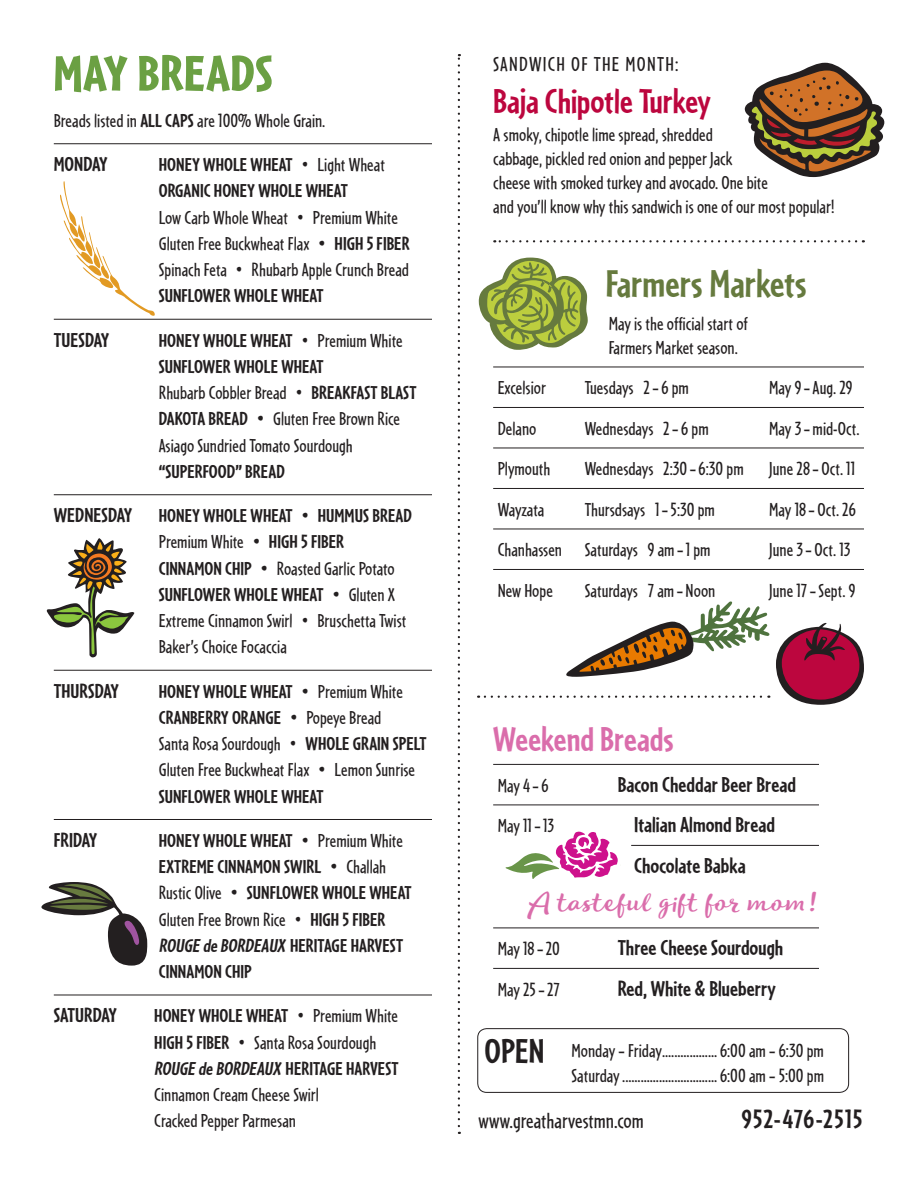
<style>
.page{position:relative;width:918px;height:1188px;background:#fff}
.page>*{position:absolute;margin:0;border:0;box-sizing:border-box;transform-origin:0 0}
.t1{font:900 52.5px "Cafeteria";letter-spacing:.015em;color:#6ba043}
.Headline__27_28{font:700 40.5px "Cafeteria";color:#667a3e}
.Headline__27_28-2{font:700 36px "Cafeteria";color:#bc063e}
.Headline__27_28-3{font:700 36px "Cafeteria";color:#da6dab}
.Body_13_16_Caf{font:italic 27px "Lifehack";color:#da6dab}
.t2{font:700 27px "Cafeteria";letter-spacing:.05em;color:#231f20}
.Body_13_16_Caf-2{font:700 22.5px "Cafeteria";color:#231f20}
.t3{font:22.5px "Cafeteria";color:#231f20}
.t4{font:700 21px "Cafeteria";color:#231f20}
.deck{font:21px "Cafeteria";letter-spacing:.06em;color:#231f20}
.Body_13_16_Caf-3{font:19.5px/26.2px "Cafeteria";color:#231f20}
.t5{font:700 19.5px/26.2px "Cafeteria";color:#231f20}
.Headline__27_28-4{font:19.5px "Cafeteria";color:#231f20}
.s1{font-weight:700}
.s2{font-weight:400}
.s3{font-style:italic}
.s4{font-weight:700;font-style:italic}
.s5{font-weight:700;font-size:36px}
</style>
<div class="page">
<svg style="left:458px;top:54px;width:2px;height:1072px"></svg>
<hr style="left:493px;top:764px;width:326px;height:1px;background:#231f20">
<hr style="left:493px;top:805px;width:326px;height:1px;background:#231f20">
<hr style="left:631px;top:845px;width:188px;height:1px;background:#231f20">
<hr style="left:493px;top:928px;width:326px;height:1px;background:#231f20">
<hr style="left:493px;top:968px;width:326px;height:1px;background:#231f20">
<div style="left:477px;top:1028px;width:372px;height:65px;border:1px solid #231f20;border-radius:9px"></div>
<hr style="left:54px;top:143px;width:378px;height:1px;background:#231f20">
<hr style="left:54px;top:319px;width:378px;height:1px;background:#231f20">
<hr style="left:54px;top:494px;width:378px;height:1px;background:#231f20">
<hr style="left:54px;top:670px;width:378px;height:1px;background:#231f20">
<hr style="left:54px;top:819px;width:378px;height:1px;background:#231f20">
<hr style="left:54px;top:995px;width:378px;height:1px;background:#231f20">
<svg style="left:485px;top:696px;width:284px;height:2px"></svg>
<svg style="left:494px;top:240px;width:362px;height:2px"></svg>
<hr style="left:493px;top:367px;width:371px;height:1px;background:#231f20">
<hr style="left:493px;top:407px;width:371px;height:1px;background:#231f20">
<hr style="left:493px;top:448px;width:371px;height:1px;background:#231f20">
<hr style="left:493px;top:488px;width:371px;height:1px;background:#231f20">
<hr style="left:493px;top:529px;width:371px;height:1px;background:#231f20">
<hr style="left:493px;top:569px;width:371px;height:1px;background:#231f20">
<svg style="left:47px;top:538px;width:87px;height:119px"></svg>
<svg style="left:60px;top:181px;width:95px;height:135px"></svg>
<svg style="left:505px;top:832px;width:113px;height:47px"></svg>
<svg style="left:745px;top:63px;width:139px;height:114px"></svg>
<svg style="left:479px;top:258px;width:109px;height:92px"></svg>
<svg style="left:566px;top:601px;width:203px;height:76px"></svg>
<svg style="left:776px;top:623px;width:88px;height:82px"></svg>
<svg style="left:41px;top:882px;width:106px;height:84px"></svg>
<p class="t1" style="left:54px;top:43px;width:221px">MAY BREADS</p>
<p class="Body_13_16_Caf-3" style="left:54px;top:107px;width:273px">Breads listed in <span class="s1">ALL CAPS</span> are 100% Whole Grain.</p>
<p class="t4" style="left:54px;top:152px;width:55px">MONDAY</p>
<p class="Body_13_16_Caf-3" style="left:159px;top:151px;width:252px"><span class="s1">HONEY WHOLE WHEAT</span> • Light Wheat<br><span class="s1">ORGANIC HONEY WHOLE WHEAT<br></span>Low Carb Whole Wheat • Premium White<br>Gluten Free Buckwheat Flax <span class="s1">• HIGH 5 FIBER<br></span>Spinach Feta • Rhubarb Apple Crunch Bread<br><span class="s1">SUNFLOWER WHOLE WHEAT</span></p>
<p class="t4" style="left:54px;top:328px;width:57px">TUESDAY</p>
<p class="Body_13_16_Caf-3" style="left:159px;top:327px;width:259px"><span class="s1">HONEY WHOLE WHEAT</span> • Premium White<br><span class="s1">SUNFLOWER WHOLE WHEAT<br></span>Rhubarb Cobbler Bread • <span class="s1">BREAKFAST BLAST<br>DAKOTA BREAD •</span> Gluten Free Brown Rice<br>Asiago Sundried Tomato Sourdough <span class="s1">“SUPERFOOD” BREAD</span></p>
<p class="t4" style="left:54px;top:503px;width:80px">WEDNESDAY</p>
<p class="Body_13_16_Caf-3" style="left:159px;top:502px;width:255px"><span class="s1">HONEY WHOLE WHEAT • HUMMUS BREAD<br></span>Premium White <span class="s1">• HIGH 5 FIBER<br>CINNAMON CHIP •</span> Roasted Garlic Potato<br><span class="s1">SUNFLOWER WHOLE WHEAT •</span> Gluten X<br>Extreme Cinnamon Swirl • Bruschetta Twist<br>Baker’s Choice Focaccia</p>
<p class="t4" style="left:54px;top:679px;width:67px">THURSDAY</p>
<p class="Body_13_16_Caf-3" style="left:159px;top:678px;width:269px"><span class="s1">HONEY WHOLE WHEAT •</span> Premium White <span class="s1">CRANBERRY ORANGE •</span> Popeye Bread<br>Santa Rosa Sourdough • <span class="s1">WHOLE GRAIN SPELT </span>Gluten Free Buckwheat Flax <span class="s1">•</span> Lemon Sunrise <span class="s1">SUNFLOWER WHOLE WHEAT</span></p>
<p class="t4" style="left:54px;top:828px;width:45px">FRIDAY</p>
<p class="t5" style="left:159px;top:827px;width:254px">HONEY WHOLE WHEAT • <span class="s2">Premium White<br></span>EXTREME CINNAMON SWIRL • <span class="s2">Challah<br>Rustic Olive</span> • SUNFLOWER WHOLE WHEAT<br><span class="s2">Gluten Free Brown Rice •</span> HIGH 5 FIBER<br><span class="s3">ROUGE de BORDEAUX</span>HERITAGE HARVEST<br>CINNAMON CHIP</p>
<p class="t4" style="left:54px;top:1004px;width:65px">SATURDAY</p>
<p class="Body_13_16_Caf-3" style="left:154px;top:1003px;width:246px"><span class="s1">HONEY WHOLE WHEAT</span> • Premium White<br><span class="s1">HIGH 5 FIBER</span> • Santa Rosa Sourdough<br><span class="s4">ROUGE de BORDEAUX</span><span class="s1">HERITAGE HARVEST<br></span>Cinnamon Cream Cheese Swirl<br>Cracked Pepper Parmesan</p>
<p class="deck" style="left:493px;top:52px;width:187px">SANDWICH OF THE MONTH:</p>
<p class="Headline__27_28-2" style="left:493px;top:80px;width:219px">Baja Chipotle Turkey</p>
<p class="Body_13_16_Caf-3" style="left:493px;top:123px;width:343px;line-height:24px">A smoky, chipotle lime spread, shredded<br>cabbage, pickled red onion and pepper Jack<br>cheese with smoked turkey and avocado. One bite<br>and you’ll know why this sandwich is one of our most popular!</p>
<p class="Headline__27_28" style="left:606px;top:261px;width:203px">Farmers Markets</p>
<p class="Body_13_16_Caf-3" style="left:609px;top:311px;width:141px;line-height:24px">May is the official start of<br>Farmers Market season.</p>
<p class="Body_13_16_Caf-3" style="left:498px;top:375px;width:50px">Excelsior</p>
<p class="Body_13_16_Caf-3" style="left:585px;top:375px;width:106px">Tuesdays 2–6 pm</p>
<p class="Body_13_16_Caf-3" style="left:769px;top:375px;width:85px">May 9–Aug. 29</p>
<p class="Body_13_16_Caf-3" style="left:498px;top:415px;width:40px">Delano</p>
<p class="Body_13_16_Caf-3" style="left:585px;top:415px;width:126px">Wednesdays 2–6 pm</p>
<p class="Body_13_16_Caf-3" style="left:769px;top:415px;width:92px">May 3–mid-Oct.</p>
<p class="Body_13_16_Caf-3" style="left:498px;top:456px;width:54px">Plymouth</p>
<p class="Body_13_16_Caf-3" style="left:585px;top:456px;width:161px">Wednesdays 2:30–6:30 pm</p>
<p class="Body_13_16_Caf-3" style="left:769px;top:456px;width:87px">June 28– Oct. 11</p>
<p class="Body_13_16_Caf-3" style="left:498px;top:496px;width:48px">Wayzata</p>
<p class="Body_13_16_Caf-3" style="left:585px;top:496px;width:132px">Thursdsays 1–5:30 pm</p>
<p class="Body_13_16_Caf-3" style="left:769px;top:496px;width:88px">May 18– Oct. 26</p>
<p class="Body_13_16_Caf-3" style="left:498px;top:537px;width:214px">Chanhassen Saturdays 9 am–1 pm</p>
<p class="Body_13_16_Caf-3" style="left:769px;top:537px;width:83px">June 3– Oct. 13</p>
<p class="Body_13_16_Caf-3" style="left:498px;top:577px;width:57px">New Hope</p>
<p class="Body_13_16_Caf-3" style="left:585px;top:577px;width:132px">Saturdays 7 am– Noon</p>
<p class="Body_13_16_Caf-3" style="left:769px;top:577px;width:88px">June 17–Sept. 9</p>
<p class="Headline__27_28-3" style="left:493px;top:719px;width:182px">Weekend Breads</p>
<p class="Body_13_16_Caf-3" style="left:498px;top:772px;width:53px">May 4–6</p>
<p class="Body_13_16_Caf-2" style="left:618px;top:772px;width:180px">Bacon Cheddar Beer Bread</p>
<p class="Body_13_16_Caf-3" style="left:498px;top:813px;width:58px">May 11–13</p>
<p class="Body_13_16_Caf-2" style="left:634px;top:812px;width:143px">Italian Almond Bread</p>
<p class="Body_13_16_Caf-2" style="left:634px;top:853px;width:113px">Chocolate Babka</p>
<p class="Body_13_16_Caf" style="left:527px;top:883px;width:291px">A tasteful gift for mom!</p>
<p class="Body_13_16_Caf-3" style="left:498px;top:936px;width:64px">May 18–20</p>
<p class="Body_13_16_Caf-2" style="left:618px;top:935px;width:167px">Three Cheese Sourdough</p>
<p class="Body_13_16_Caf-3" style="left:498px;top:976px;width:64px">May 25–27</p>
<p class="Body_13_16_Caf-2" style="left:618px;top:976px;width:160px">Red, White &amp; Blueberry</p>
<p class="Headline__27_28-4" style="left:484px;top:1040px;width:341px"><span class="s5">OPEN</span> Monday – Friday..................6:00 am – 6:30 pm</p>
<p class="Headline__27_28-4" style="left:572px;top:1065px;width:254px">Saturday...............................6:00 am – 5:00 pm</p>
<p class="t3" style="left:478px;top:1108px;width:167px">www.greatharvestmn.com</p>
<p class="t2" style="left:742px;top:1104px;width:122px">952-476-2515</p>
</div>
